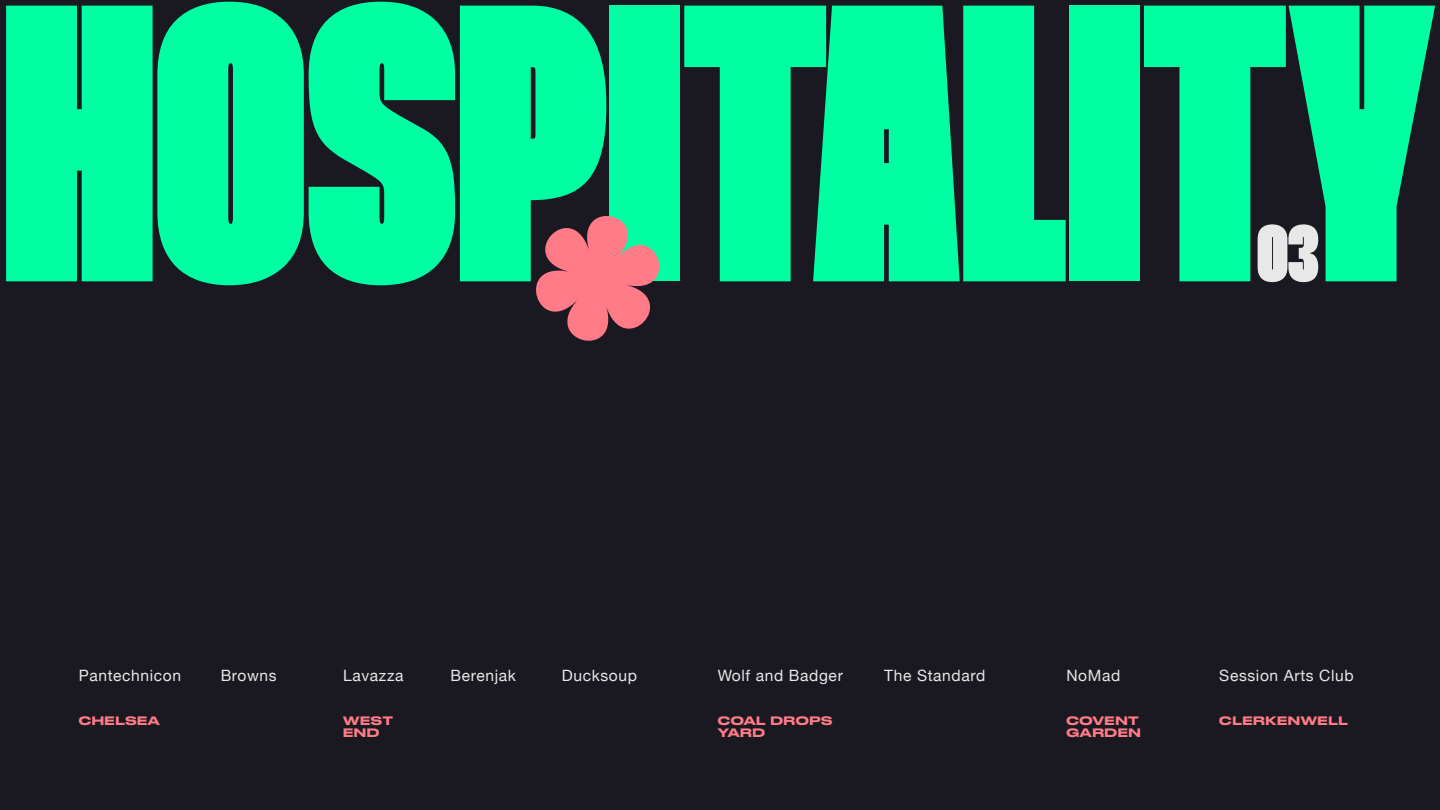
<style>
.page{position:relative;width:1440px;height:810px;background:#1a1820}
.page>*{position:absolute;margin:0;border:0;box-sizing:border-box;transform-origin:0 0}
.t1{font:900 393.9px "Thunder";color:#00ffa3}
.t2{font:900 80.18px "Thunder";color:#e9e8e9}
.t3{font:15.6px "Helvetica Neue";letter-spacing:.04em;color:#e9e8e9}
.t4{font:500 11.48px/12.3px "Druk Wide";letter-spacing:.05em;color:#ff7b88}
</style>
<div class="page">
<svg style="left:536px;top:216px;width:124px;height:125px"></svg>
<p class="t1" style="left:4px;top:-72px;width:1434px">HOSPITALITY</p>
<p class="t2" style="left:1257px;top:209px;width:63px">03</p>
<p class="t3" style="left:79px;top:664px;width:104px">Pantechnicon</p>
<p class="t3" style="left:221px;top:664px;width:57px">Browns</p>
<p class="t3" style="left:343px;top:664px;width:62px">Lavazza</p>
<p class="t3" style="left:451px;top:664px;width:67px">Berenjak</p>
<p class="t3" style="left:562px;top:664px;width:77px">Ducksoup</p>
<p class="t4" style="left:343px;top:713px;width:51px">WEST<br>END</p>
<p class="t4" style="left:79px;top:713px;width:83px">CHELSEA</p>
<p class="t3" style="left:718px;top:664px;width:127px">Wolf and Badger</p>
<p class="t3" style="left:884px;top:664px;width:103px">The Standard</p>
<p class="t3" style="left:1066px;top:664px;width:55px">NoMad</p>
<p class="t3" style="left:1219px;top:664px;width:136px">Session Arts Club</p>
<p class="t4" style="left:718px;top:713px;width:116px">COAL DROPS<br>YARD</p>
<p class="t4" style="left:1066px;top:713px;width:76px">COVENT<br>GARDEN</p>
<p class="t4" style="left:1219px;top:713px;width:130px">CLERKENWELL</p>
</div>
